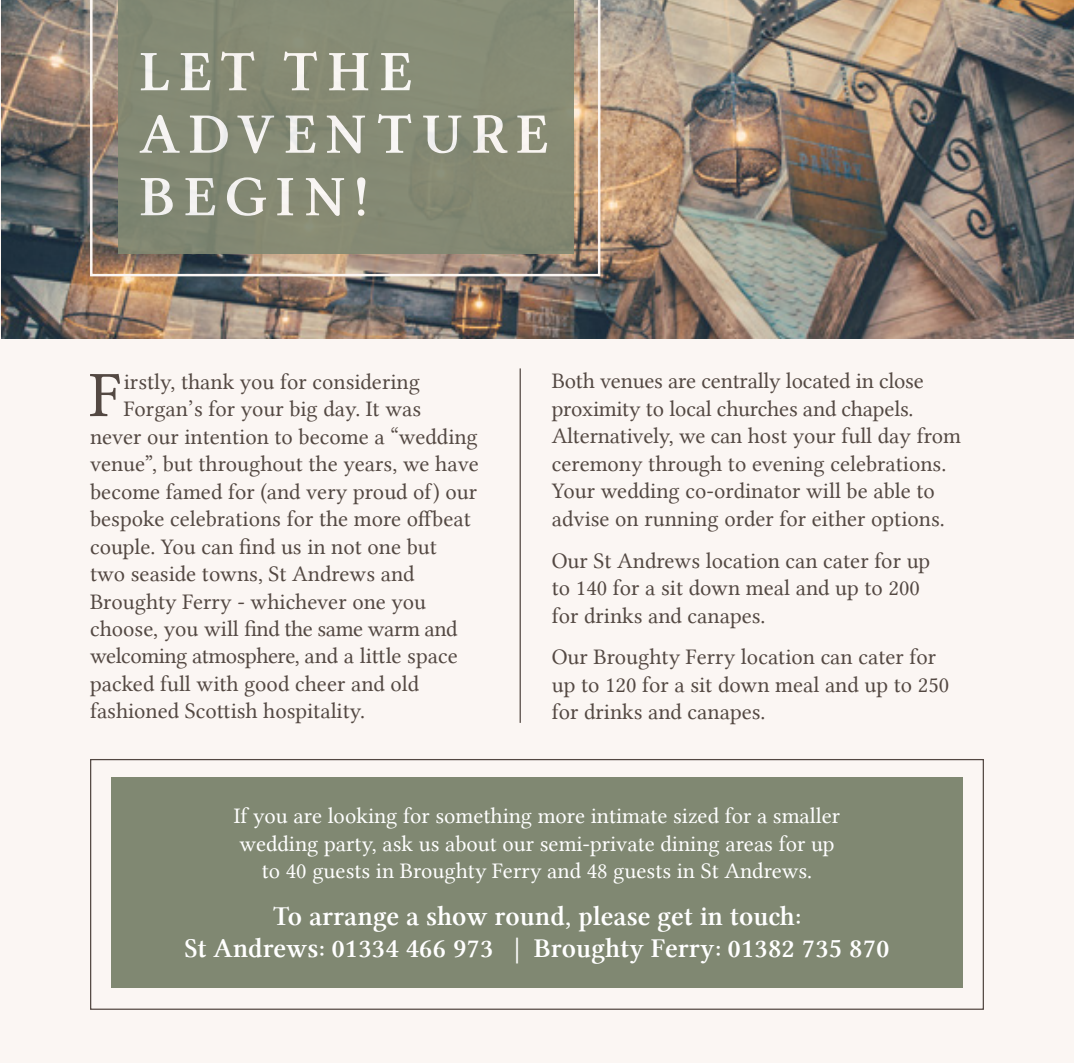
<style>
.page{position:relative;width:1074px;height:1063px;background:#fbf6f3}
.page>*{position:absolute;margin:0;border:0;box-sizing:border-box;transform-origin:0 0}
.t1{font:65px "Lin Libertine";color:#534842}
.t2{font:57.5px/62.5px "Lin Libertine Z";letter-spacing:.155em;color:#fff}
.t3{font:27.5px/32.5px "Lin Libertine Z";color:#fff;text-align:center}
.t4{font:22.5px/27.5px "Lin Libertine";color:#534842}
.t5{font:22.5px/27.5px "Lin Libertine";color:#fff;text-align:center}
.t6{font:22.5px "Lin Libertine";letter-spacing:-.02em;color:#534842}
</style>
<div class="page">
<img style="left:2px;top:0;width:1072px;height:338px">
<svg style="left:90px;top:0;width:510px;height:276px;background:#8a8b76"></svg>
<div style="left:90px;top:759px;width:894px;height:251px;border:1px solid #534842"></div>
<div style="left:111px;top:777px;width:851px;height:211px;background:#808872"></div>
<hr style="left:519px;top:368px;width:2px;height:355px;background:#534842">
<h2 class="t2" style="left:139px;top:43px;width:410px">LET THE<br>ADVENTURE<br>BEGIN!</h2>
<h1 class="t1" style="left:90px;top:358px;width:33px">F</h1>
<p class="t4" style="left:124px;top:367px;width:297px">irstly, thank you for considering</p>
<p class="t4" style="left:124px;top:395px;width:299px">Forgan’s for your big day. It was</p>
<p class="t4" style="left:90px;top:422px;width:389px">never our intention to become a “wedding</p>
<p class="t4" style="left:90px;top:450px;width:390px">venue”, but throughout the years, we have</p>
<p class="t4" style="left:90px;top:477px;width:388px">become famed for (and very proud of) our</p>
<p class="t4" style="left:90px;top:505px;width:382px">bespoke celebrations for the more offbeat</p>
<p class="t4" style="left:90px;top:532px;width:348px">couple. You can find us in not one but</p>
<p class="t4" style="left:90px;top:560px;width:326px">two seaside towns, St Andrews and</p>
<p class="t4" style="left:90px;top:587px;width:338px">Broughty Ferry - whichever one you</p>
<p class="t6" style="left:90px;top:616px;width:369px">choose, you will find the same warm and</p>
<p class="t6" style="left:90px;top:643px;width:369px">welcoming atmosphere, and a little space</p>
<p class="t4" style="left:90px;top:670px;width:331px">packed full with good cheer and old</p>
<p class="t4" style="left:90px;top:697px;width:276px">fashioned Scottish hospitality.</p>
<p class="t4" style="left:552px;top:367px;width:411px">Both venues are centrally located in close proximity to local churches and chapels.<br>Alternatively, we can host your full day from ceremony through to evening celebrations.<br>Your wedding co-ordinator will be able to advise on running order for either options.</p>
<p class="t4" style="left:552px;top:547px;width:380px">Our St Andrews location can cater for up to 140 for a sit down meal and up to 200 for drinks and canapes.</p>
<p class="t4" style="left:552px;top:643px;width:399px">Our Broughty Ferry location can cater for up to 120 for a sit down meal and up to 250 for drinks and canapes.</p>
<p class="t5" style="left:234px;top:802px;width:607px">If you are looking for something more intimate sized for a smaller wedding party, ask us about our semi-private dining areas for up to 40 guests in Broughty Ferry and 48 guests in St Andrews.</p>
<p class="t3" style="left:184px;top:901px;width:706px">To arrange a show round, please get in touch:<br>St Andrews: 01334 466 973 | Broughty Ferry: 01382 735 870</p>
</div>
